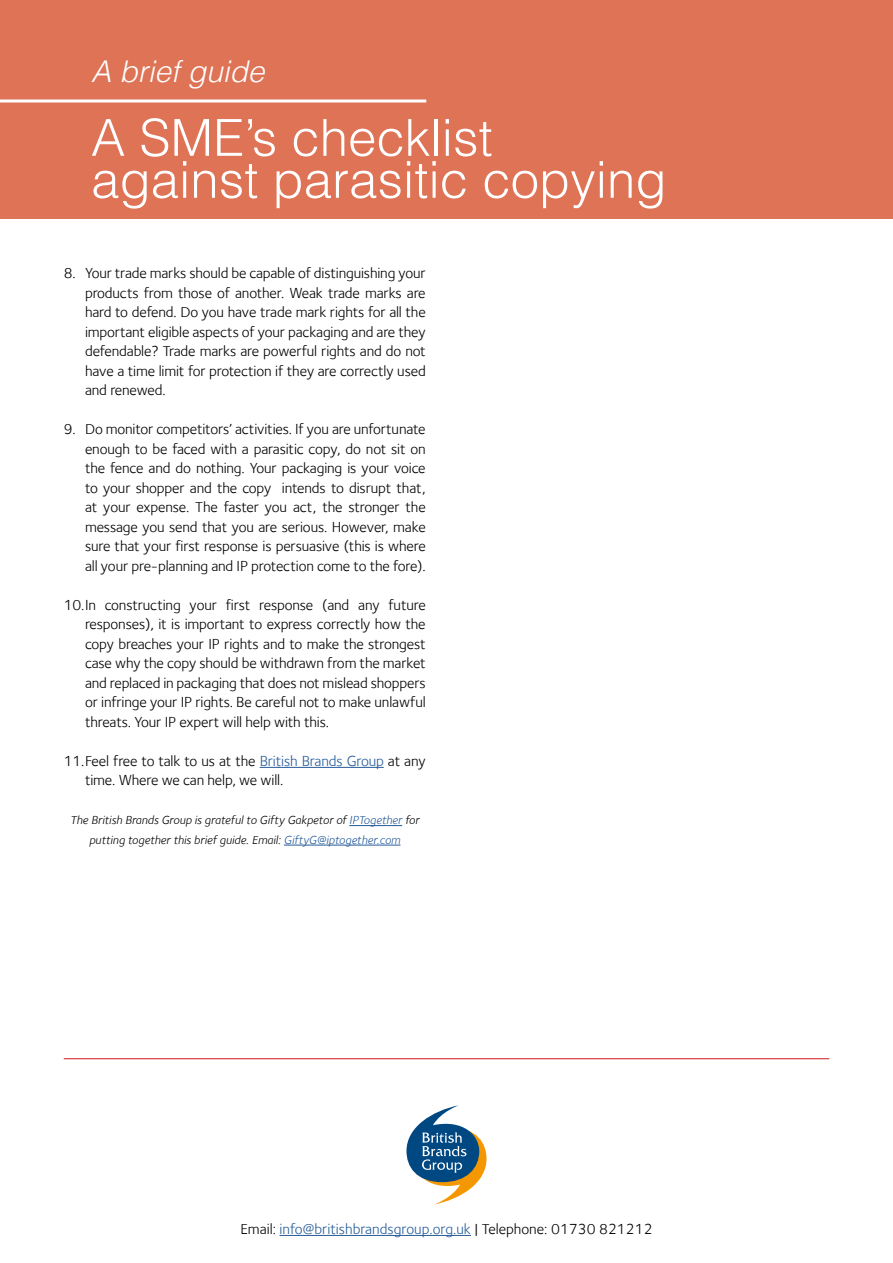
<style>
.page{position:relative;width:893px;height:1263px;background:#fff}
.page>*{position:absolute;margin:0;border:0;box-sizing:border-box;transform-origin:0 0}
.t1{font:300 51px "Helvetica LT";color:#fff}
.t2{font:italic 300 30px "Helvetica LT";color:#fff}
.t3{font:15px/19.5px "Foundry Sterling";letter-spacing:-.01em;color:#000;text-align:justify}
.t4{font:15px "Foundry Sterling";color:#255b9a}
.t5{font:italic 12px/19.5px "Foundry Sterling";color:#000;text-align:center}
.s1{color:#255b9a}
.s2{color:#000}
</style>
<div class="page">
<div style="left:0;top:0;width:893px;height:218px;background:#de7356"></div>
<hr style="left:260px;top:767px;width:124px;height:1px;background:#255b9a">
<hr style="left:349px;top:825px;width:53px;height:1px;background:#255b9a">
<hr style="left:284px;top:845px;width:116px;height:1px;background:#255b9a">
<hr style="left:0;top:99px;width:426px;height:3px;background:#fff">
<hr style="left:64px;top:1058px;width:765px;height:1px;background:#cd1719">
<svg style="left:406px;top:1105px;width:80px;height:99px"></svg>
<hr style="left:280px;top:1235px;width:191px;height:1px;background:#255b9a">
<p class="t2" style="left:91px;top:52px;width:175px">A brief guide</p>
<p class="t1" style="left:91px;top:106px;width:403px">A SME’s checklist</p>
<p class="t1" style="left:91px;top:148px;width:577px">against parasitic copying</p>
<p class="t3" style="left:85px;top:263px;width:342px;text-indent:-21px">8. Your trade marks should be capable of distinguishing your products from those of another. Weak trade marks are hard to defend. Do you have trade mark rights for all the important eligible aspects of your packaging and are they defendable? Trade marks are powerful rights and do not have a time limit for protection if they are correctly used and renewed.</p>
<p class="t3" style="left:85px;top:419px;width:342px;text-indent:-21px">9. Do monitor competitors’ activities. If you are unfortunate enough to be faced with a parasitic copy, do not sit on the fence and do nothing. Your packaging is your voice to your shopper and the copy intends to disrupt that, at your expense. The faster you act, the stronger the message you send that you are serious. However, make sure that your first response is persuasive (this is where all your pre-planning and IP protection come to the fore).</p>
<p class="t3" style="left:85px;top:595px;width:342px;text-indent:-21px">10.In constructing your first response (and any future responses), it is important to express correctly how the copy breaches your IP rights and to make the strongest case why the copy should be withdrawn from the market and replaced in packaging that does not mislead shoppers or infringe your IP rights. Be careful not to make unlawful threats. Your IP expert will help with this.</p>
<p class="t3" style="left:85px;top:751px;width:342px;text-indent:-21px">11.Feel free to talk to us at the <span class="s1">British Brands Group</span> at any time. Where we can help, we will.</p>
<p class="t5" style="left:70px;top:810px;width:351px">The British Brands Group is grateful to Gifty Gakpetor of <span class="s1">IPTogether</span> for putting together this brief guide. Email: <span class="s1">GiftyG@iptogether.com</span></p>
<p class="t4" style="left:240px;top:1220px;width:414px"><span class="s2">Email:</span> info@britishbrandsgroup.org.uk <span class="s2">| Telephone: 01730 821212</span></p>
</div>
